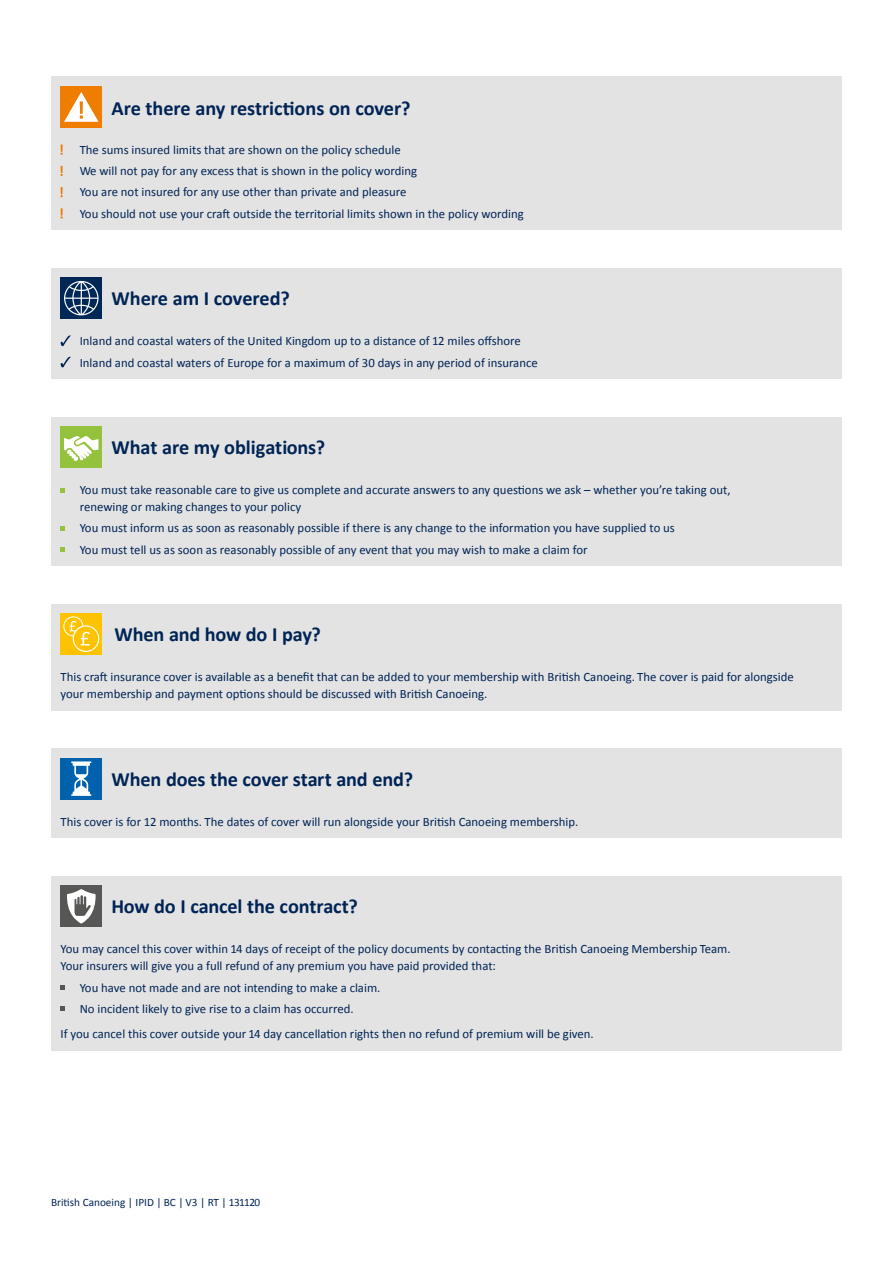
<style>
.page{position:relative;width:893px;height:1263px;background:#fff}
.page>*{position:absolute;margin:0;border:0;box-sizing:border-box;transform-origin:0 0}
.t1{font:700 20.25px "Calibri";letter-spacing:-.005em;color:#002455}
.t2{font:12.75px/21.3px "Calibri";color:#002455}
.t3{font:11.25px "Calibri";color:#002455}
</style>
<div class="page">
<div style="left:51px;top:268px;width:791px;height:110px;background:#e3e3e3"></div>
<div style="left:61px;top:277px;width:41px;height:42px;background:#002856"></div>
<svg style="left:64px;top:281px;width:35px;height:34px"></svg>
<svg style="left:61px;top:335px;width:10px;height:11px"></svg>
<svg style="left:61px;top:357px;width:10px;height:10px"></svg>
<div style="left:51px;top:604px;width:791px;height:106px;background:#e3e3e3"></div>
<div style="left:61px;top:613px;width:41px;height:42px;background:#fdc300"></div>
<div style="left:63px;top:616px;width:20px;height:20px;border:1px solid #fff;border-radius:50%"></div>
<svg style="left:73px;top:626px;width:26px;height:25px"></svg>
<div style="left:73px;top:625px;width:26px;height:27px;border:1px solid #fff;border-radius:50%"></div>
<svg style="left:70px;top:621px;width:20px;height:24px"></svg>
<div style="left:51px;top:748px;width:791px;height:90px;background:#e3e3e3"></div>
<div style="left:61px;top:758px;width:41px;height:41px;background:#0061ad"></div>
<svg style="left:71px;top:761px;width:20px;height:35px"></svg>
<div style="left:51px;top:876px;width:791px;height:174px;background:#e3e3e3"></div>
<div style="left:61px;top:885px;width:41px;height:42px;background:#575756"></div>
<svg style="left:67px;top:889px;width:29px;height:34px"></svg>
<svg style="left:61px;top:985px;width:4px;height:5px"></svg>
<svg style="left:61px;top:1006px;width:4px;height:5px"></svg>
<div style="left:51px;top:417px;width:791px;height:149px;background:#e3e3e3"></div>
<div style="left:61px;top:426px;width:41px;height:42px;background:#94c23d"></div>
<svg style="left:64px;top:436px;width:34px;height:25px"></svg>
<svg style="left:61px;top:488px;width:4px;height:4px"></svg>
<svg style="left:61px;top:526px;width:4px;height:5px"></svg>
<svg style="left:61px;top:547px;width:4px;height:5px"></svg>
<div style="left:51px;top:77px;width:791px;height:153px;background:#e3e3e3"></div>
<div style="left:61px;top:86px;width:41px;height:42px;background:#ef7d00"></div>
<svg style="left:64px;top:92px;width:35px;height:30px"></svg>
<svg style="left:61px;top:145px;width:2px;height:10px"></svg>
<svg style="left:61px;top:166px;width:2px;height:10px"></svg>
<svg style="left:61px;top:187px;width:2px;height:10px"></svg>
<svg style="left:61px;top:208px;width:2px;height:11px"></svg>
<h1 class="t1" style="left:112px;top:96px;width:301px">Are there any restrictions on cover?</h1>
<p class="t2" style="left:80px;top:138px;width:446px">The sums insured limits that are shown on the policy schedule<br>We will not pay for any excess that is shown in the policy wording<br>You are not insured for any use other than private and pleasure<br>You should not use your craft outside the territorial limits shown in the policy wording</p>
<h1 class="t1" style="left:112px;top:286px;width:180px">Where am I covered?</h1>
<p class="t2" style="left:80px;top:330px;width:460px">Inland and coastal waters of the United Kingdom up to a distance of 12 miles offshore<br>Inland and coastal waters of Europe for a maximum of 30 days in any period of insurance</p>
<h1 class="t1" style="left:112px;top:435px;width:215px">What are my obligations?</h1>
<p class="t2" style="left:80px;top:481px;width:652px;line-height:17px">You must take reasonable care to give us complete and accurate answers to any questions we ask – whether you’re taking out, renewing or making changes to your policy</p>
<p class="t2" style="left:80px;top:517px;width:597px">You must inform us as soon as reasonably possible if there is any change to the information you have supplied to us<br>You must tell us as soon as reasonably possible of any event that you may wish to make a claim for</p>
<h1 class="t1" style="left:115px;top:622px;width:208px">When and how do I pay?</h1>
<p class="t2" style="left:61px;top:668px;width:735px;line-height:17px">This craft insurance cover is available as a benefit that can be added to your membership with British Canoeing. The cover is paid for alongside your membership and payment options should be discussed with British Canoeing.</p>
<h1 class="t1" style="left:112px;top:766px;width:303px">When does the cover start and end?</h1>
<p class="t2" style="left:61px;top:810px;width:519px">This cover is for 12 months. The dates of cover will run alongside your British Canoeing membership.</p>
<h1 class="t1" style="left:112px;top:894px;width:248px">How do I cancel the contract?</h1>
<p class="t2" style="left:61px;top:940px;width:671px;line-height:17px">You may cancel this cover within 14 days of receipt of the policy documents by contacting the British Canoeing Membership Team.<br>Your insurers will give you a full refund of any premium you have paid provided that:</p>
<p class="t2" style="left:80px;top:976px;width:302px">You have not made and are not intending to make a claim.<br>No incident likely to give rise to a claim has occurred.</p>
<p class="t2" style="left:61px;top:1023px;width:535px">If you cancel this cover outside your 14 day cancellation rights then no refund of premium will be given.</p>
<p class="t3" style="left:51px;top:1195px;width:211px">British Canoeing | IPID | BC | V3 | RT | 131120</p>
</div>
